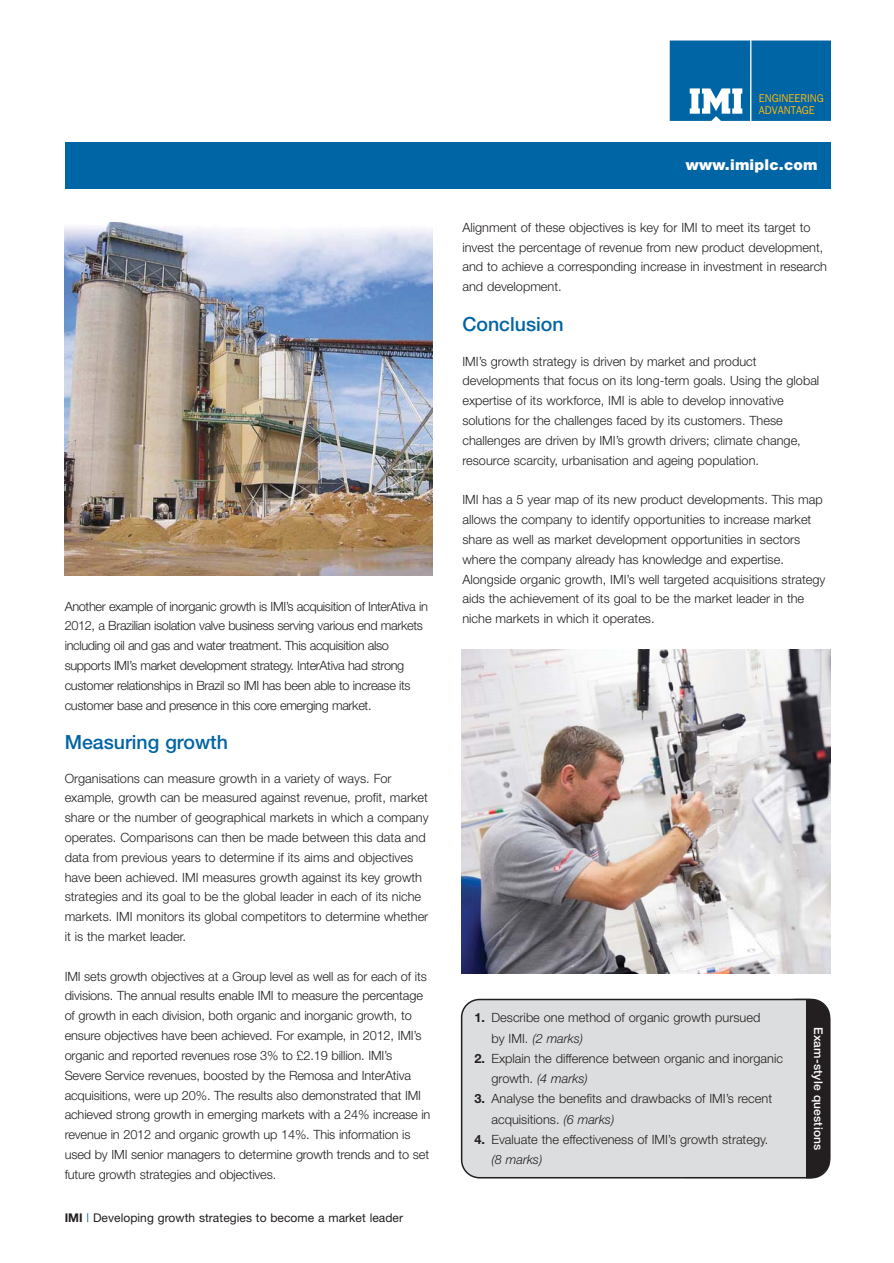
<style>
.page{position:relative;width:894px;height:1263px;background:#fff}
.page>*{position:absolute;margin:0;border:0;box-sizing:border-box;transform-origin:0 0}
.t1{font:500 19.5px "Helvetica Neue";color:#0065a4}
.t2{font:900 15px "Helvetica Neue";letter-spacing:.015em;color:#fff}
.t3{font:300 12.75px/19.8px "Helvetica Neue";color:#231f20}
.t4{font:300 12.75px/19.8px "Helvetica Neue";letter-spacing:-.03em;color:#231f20}
.t5{font:12px "Helvetica Neue";letter-spacing:.005em;color:#231f20}
.t6{font:500 12px "Helvetica Neue";letter-spacing:.015em;color:#fff}
.t7{font:11.4px/11.4px "Franklin Gothic";color:#fdb813;scale:.94 1}
.s1{font-weight:700}
.s2{color:#0065a4}
.s3{font-style:italic}
</style>
<div class="page">
<div style="left:751px;top:41px;width:79px;height:80px;background:#0065a4"></div>
<svg style="left:669px;top:41px;width:81px;height:80px"></svg>
<div style="left:65px;top:142px;width:765px;height:47px;background:#0065a4"></div>
<svg style="left:461px;top:998px;width:369px;height:180px"></svg>
<img style="left:64px;top:223px;width:369px;height:352px">
<img style="left:461px;top:649px;width:369px;height:324px">
<p class="t4" style="left:65px;top:597px;width:364px">Another example of inorganic growth is IMI’s acquisition of InterAtiva in 2012, a Brazilian isolation valve business serving various end markets including oil and gas and water treatment. This acquisition also supports IMI’s market development strategy. InterAtiva had strong customer relationships in Brazil so IMI has been able to increase its customer base and presence in this core emerging market.</p>
<h1 class="t1" style="left:65px;top:735px;width:165px">Measuring growth</h1>
<p class="t3" style="left:65px;top:769px;width:365px">Organisations can measure growth in a variety of ways. For example, growth can be measured against revenue, profit, market share or the number of geographical markets in which a company operates. Comparisons can then be made between this data and data from previous years to determine if its aims and objectives have been achieved. IMI measures growth against its key growth strategies and its goal to be the global leader in each of its niche markets. IMI monitors its global competitors to determine whether it is the market leader.</p>
<p class="t3" style="left:65px;top:967px;width:367px">IMI sets growth objectives at a Group level as well as for each of its divisions. The annual results enable IMI to measure the percentage of growth in each division, both organic and inorganic growth, to ensure objectives have been achieved. For example, in 2012, IMI’s organic and reported revenues rose 3% to £2.19 billion. IMI’s Severe Service revenues, boosted by the Remosa and InterAtiva acquisitions, were up 20%. The results also demonstrated that IMI achieved strong growth in emerging markets with a 24% increase in revenue in 2012 and organic growth up 14%. This information is used by IMI senior managers to determine growth trends and to set future growth strategies and objectives.</p>
<p class="t5" style="left:65px;top:1213px;width:340px"><span class="s1">IMI</span> <span class="s2">|</span> Developing growth strategies to become a market leader</p>
<p class="t7" style="left:758px;top:94px;width:71px">ENGINEERING<br>ADVANTAGE</p>
<p class="t2" style="left:685px;top:159px;width:133px">www.imiplc.com</p>
<p class="t3" style="left:462px;top:218px;width:366px">Alignment of these objectives is key for IMI to meet its target to invest the percentage of revenue from new product development, and to achieve a corresponding increase in investment in research and development.</p>
<h1 class="t1" style="left:462px;top:317px;width:103px">Conclusion</h1>
<p class="t3" style="left:462px;top:352px;width:358px">IMI’s growth strategy is driven by market and product developments that focus on its long-term goals. Using the global expertise of its workforce, IMI is able to develop innovative solutions for the challenges faced by its customers. These challenges are driven by IMI’s growth drivers; climate change, resource scarcity, urbanisation and ageing population.</p>
<p class="t3" style="left:462px;top:491px;width:364px">IMI has a 5 year map of its new product developments. This map allows the company to identify opportunities to increase market share as well as market development opportunities in sectors where the company already has knowledge and expertise.<br>Alongside organic growth, IMI’s well targeted acquisitions strategy aids the achievement of its goal to be the market leader in the niche markets in which it operates.</p>
<p class="t3" style="left:491px;top:1008px;width:270px;line-height:20.2px;text-indent:-17px"><span class="s1">1.</span> Describe one method of organic growth pursued by IMI. <span class="s3">(2 marks)</span></p>
<p class="t3" style="left:491px;top:1049px;width:293px;line-height:20.2px;text-indent:-17px"><span class="s1">2.</span> Explain the difference between organic and inorganic growth. <span class="s3">(4 marks)</span></p>
<p class="t3" style="left:491px;top:1089px;width:282px;line-height:20.2px;text-indent:-17px"><span class="s1">3.</span> Analyse the benefits and drawbacks of IMI’s recent acquisitions. <span class="s3">(6 marks)</span></p>
<p class="t3" style="left:491px;top:1130px;width:278px;line-height:20.2px;text-indent:-17px"><span class="s1">4.</span> Evaluate the effectiveness of IMI’s growth strategy. <span class="s3">(8 marks)</span></p>
<p class="t6" style="left:822px;top:1026px;width:125px;rotate:90deg">Exam-style questions</p>
</div>
